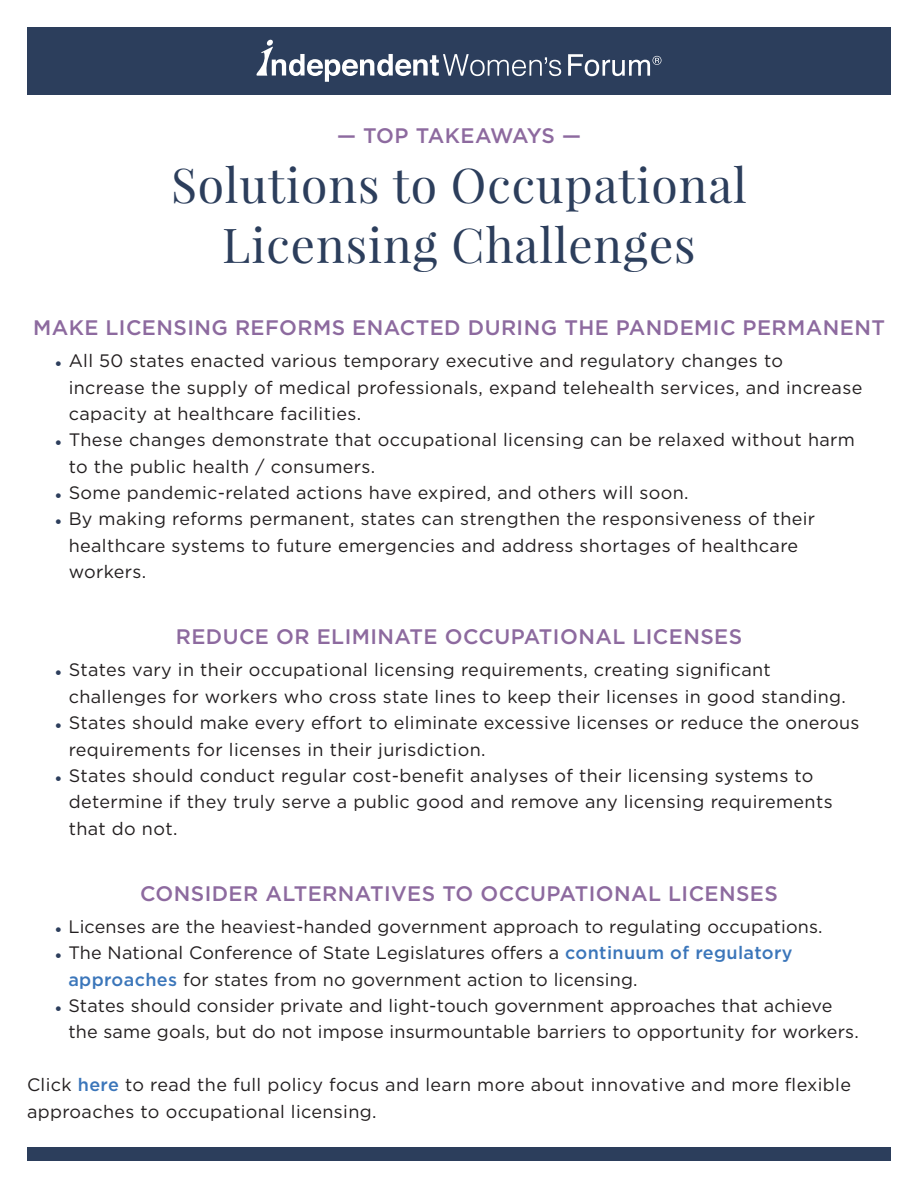
<style>
.page{position:relative;width:918px;height:1188px;background:#fff}
.page>*{position:absolute;margin:0;border:0;box-sizing:border-box;transform-origin:0 0}
.t1{font:48px/60px "Playfair Display";letter-spacing:.02em;color:#2c3e5c;text-align:center}
.AHEAD{font:500 21px "Gotham";letter-spacing:.02em;color:#8d6a9f}
.AHEAD-2{font:500 21px "Gotham";letter-spacing:-.015em;color:#8d6a9f}
.t2{font:18px/26.4px "Gotham";letter-spacing:.02em;color:#231f20}
.s1{color:#2c3e5c}
.s2{font-weight:500;color:#3b76ba}
</style>
<div class="page">
<div style="left:27px;top:1148px;width:864px;height:13px;background:#2c3e5c"></div>
<div style="left:27px;top:27px;width:864px;height:67px;background:#2c3e5c"></div>
<svg style="left:256px;top:40px;width:305px;height:42px"></svg>
<svg style="left:568px;top:54px;width:93px;height:22px"></svg>
<p class="AHEAD-2" style="left:337px;top:122px;width:245px">— TOP TAKEAWAYS —</p>
<p class="t1" style="left:171px;top:155px;width:577px">Solutions to Occupational<br>Licensing Challenges</p>
<p class="AHEAD" style="left:33px;top:314px;width:853px">MAKE LICENSING REFORMS ENACTED DURING THE PANDEMIC PERMANENT</p>
<p class="t2" style="left:69px;top:347px;width:795px;text-indent:-15px"><span class="s1">•</span> All 50 states enacted various temporary executive and regulatory changes to increase the supply of medical professionals, expand telehealth services, and increase capacity at healthcare facilities.</p>
<p class="t2" style="left:69px;top:426px;width:788px;text-indent:-15px"><span class="s1">•</span> These changes demonstrate that occupational licensing can be relaxed without harm to the public health / consumers.</p>
<p class="t2" style="left:54px;top:479px;width:636px"><span class="s1">•</span> Some pandemic-related actions have expired, and others will soon.</p>
<p class="t2" style="left:69px;top:505px;width:748px;text-indent:-15px"><span class="s1">•</span> By making reforms permanent, states can strengthen the responsiveness of their healthcare systems to future emergencies and address shortages of healthcare workers.</p>
<p class="AHEAD" style="left:176px;top:623px;width:568px">REDUCE OR ELIMINATE OCCUPATIONAL LICENSES</p>
<p class="t2" style="left:69px;top:657px;width:779px;text-indent:-15px"><span class="s1">•</span> States vary in their occupational licensing requirements, creating significant challenges for workers who cross state lines to keep their licenses in good standing.</p>
<p class="t2" style="left:69px;top:709px;width:792px;text-indent:-15px"><span class="s1">•</span> States should make every effort to eliminate excessive licenses or reduce the onerous requirements for licenses in their jurisdiction.</p>
<p class="t2" style="left:69px;top:762px;width:765px;text-indent:-15px"><span class="s1">•</span> States should conduct regular cost-benefit analyses of their licensing systems to determine if they truly serve a public good and remove any licensing requirements that do not.</p>
<p class="AHEAD" style="left:140px;top:880px;width:639px">CONSIDER ALTERNATIVES TO OCCUPATIONAL LICENSES</p>
<p class="t2" style="left:54px;top:913px;width:770px"><span class="s1">•</span> Licenses are the heaviest-handed government approach to regulating occupations.</p>
<p class="t2" style="left:68px;top:939px;width:726px;text-indent:-14px"><span class="s1">•</span> The National Conference of State Legislatures offers a <span class="s2">continuum of regulatory approaches</span> for states from no government action to licensing.</p>
<p class="t2" style="left:68px;top:992px;width:792px;text-indent:-14px"><span class="s1">•</span> States should consider private and light-touch government approaches that achieve the same goals, but do not impose insurmountable barriers to opportunity for workers.</p>
<p class="t2" style="left:27px;top:1071px;width:826px">Click <span class="s2">here</span> to read the full policy focus and learn more about innovative and more flexible approaches to occupational licensing.</p>
</div>
